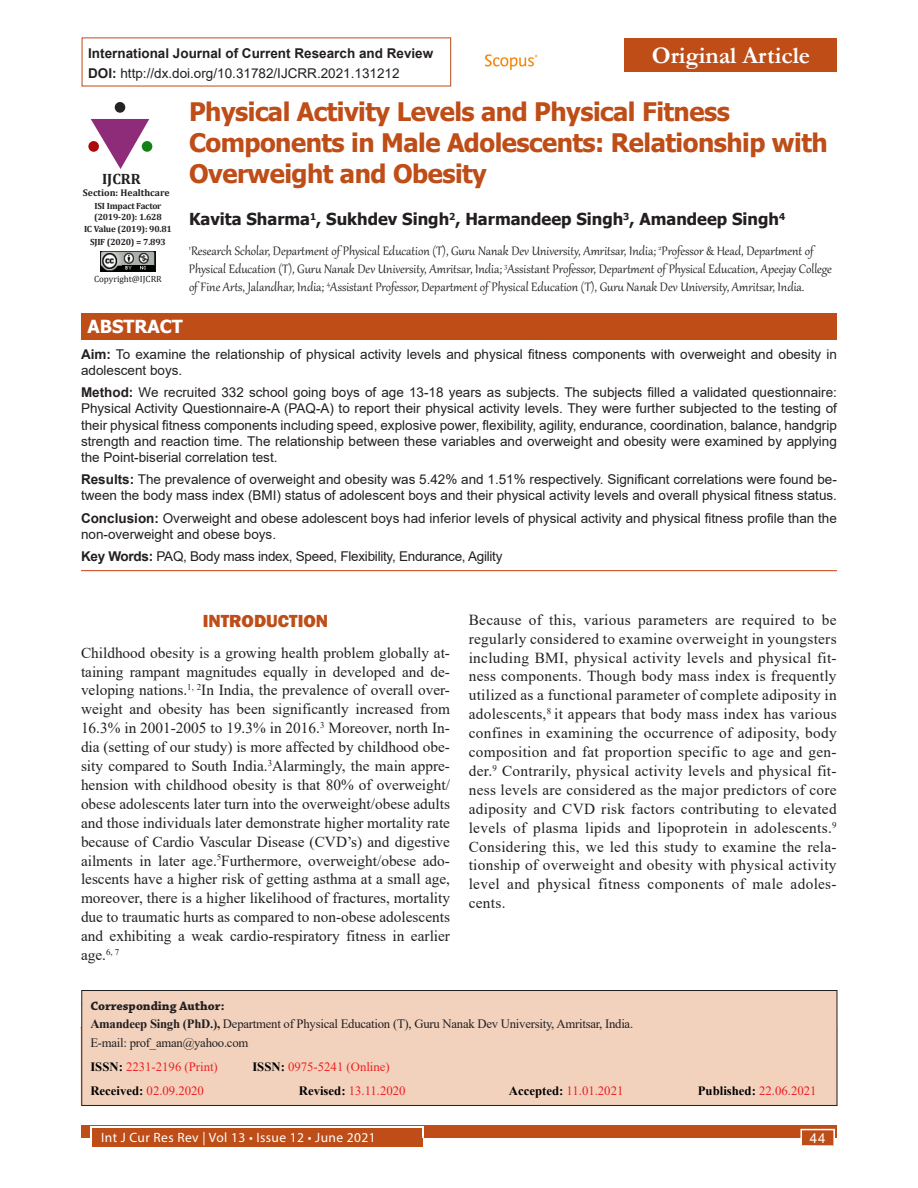
<style>
.page{position:relative;width:918px;height:1188px;background:#fff}
.page>*{position:absolute;margin:0;border:0;box-sizing:border-box;transform-origin:0 0}
.Article_title{font:700 25.5px/30.6px "Tahoma";letter-spacing:-.02em;color:#be4d18}
.Articles{font:700 24px "Garamond";color:#fff}
.Head_1{font:800 18px "Franklin Gothic";color:#be4d18}
.t1{font:700 18px "Tahoma";color:#fff}
.Author_name{font:700 16.5px "Tahoma";color:#231f20}
.Text_copy{font:15.3px/18.9px "Times New Roman";letter-spacing:.01em;color:#231f20;text-align:justify}
.Author_affiliation{font:15px/18px "Gabriola";color:#231f20}
.t2{font:700 15px "Cambria";color:#231f20}
.Abstract_text{font:13.5px/16.2px "Arial";color:#231f20}
.Keywords{font:13.5px "Arial";letter-spacing:-.02em;color:#231f20}
.t3{font:700 13.5px "Arial";color:#231f20}
.t4{font:13.5px "Myriad Pro";letter-spacing:.03em;color:#fff}
.t5{font:13.5px "Arial";color:#fff}
.Corresponding_text{font:12.75px "Times New Roman";letter-spacing:-.02em;color:#231f20}
.Corresponding_text-2{font:12.75px "Times New Roman";color:#ee1d23}
.Corresponding_text-3{font:12.75px "Times New Roman";color:#ee2123}
.Corresponding_head{font:700 12.75px "Chaparral Pro";color:#231f20}
.Corresponding_text-4{font:700 12.75px "Times New Roman";color:#000}
.t6{font:700 9.75px "Cambria";color:#231f20}
.t7{font:700 9px/10.8px "Cambria";letter-spacing:-.02em;color:#231f20}
.Text{font:9px "Cambria";color:#231f20}
.s1{font-weight:700}
.s2{font-weight:700;color:#000}
.s3{font-weight:400;color:#ee1d23}
</style>
<div class="page">
<div style="left:81px;top:1125px;width:756px;height:13px;background:#be4d18"></div>
<div style="left:92px;top:1128px;width:330px;height:19px;background:#be4d18"></div>
<hr style="left:90px;top:1127px;width:333px;height:1px;background:#fff">
<svg style="left:90px;top:1128px;width:2px;height:10px"></svg>
<svg style="left:422px;top:1127px;width:2px;height:11px"></svg>
<div style="left:800px;top:1129px;width:35px;height:17px;background:#be4d18;border:2px solid #fff"></div>
<div style="left:81px;top:990px;width:756px;height:116px;background:#f2d2bd;border:1px solid #231f20"></div>
<div style="left:625px;top:38px;width:212px;height:34px;background:#be4d18"></div>
<img style="left:485px;top:54px;width:53px;height:16px">
<svg style="left:91px;top:119px;width:58px;height:50px"></svg>
<div style="left:142px;top:141px;width:10px;height:11px;background:#128117;border-radius:50%"></div>
<div style="left:115px;top:102px;width:10px;height:11px;background:#232323;border-radius:50%"></div>
<div style="left:88px;top:141px;width:11px;height:11px;background:#ac0b0b;border-radius:50%"></div>
<img style="left:101px;top:252px;width:54px;height:19px">
<img style="left:123px;top:265px;width:31px;height:5px">
<hr style="left:81px;top:570px;width:756px;height:1px;background:#cd542a">
<div style="left:81px;top:313px;width:756px;height:27px;background:#be4d18"></div>
<p class="t3" style="left:88px;top:43px;width:347px">International Journal of Current Research and Review</p>
<p class="Articles" style="left:652px;top:39px;width:160px">Original Article</p>
<p class="Abstract_text" style="left:88px;top:65px;width:313px"><span class="s1">DOI:</span> http://dx.doi.org/10.31782/IJCRR.2021.131212</p>
<p class="Article_title" style="left:189px;top:98px;width:640px">Physical Activity Levels and Physical Fitness<br>Components in Male Adolescents: Relationship with<br>Overweight and Obesity</p>
<p class="Author_name" style="left:189px;top:207px;width:598px">Kavita Sharma<sup>1</sup>, Sukhdev Singh<sup>2</sup>, Harmandeep Singh<sup>3</sup>, Amandeep Singh<sup>4</sup></p>
<p class="Author_affiliation" style="left:189px;top:241px;width:644px"><sup>1</sup>Research Scholar, Department of Physical Education (T), Guru Nanak Dev University, Amritsar, India; <sup>2</sup>Professor &amp; Head, Department of<br>Physical Education (T), Guru Nanak Dev University, Amritsar, India; <sup>3</sup>Assistant Professor, Department of Physical Education, Apeejay College of Fine Arts, Jalandhar, India; <sup>4</sup>Assistant Professor, Department of Physical Education (T), Guru Nanak Dev University, Amritsar, India.</p>
<p class="t2" style="left:102px;top:168px;width:40px">IJCRR</p>
<p class="t6" style="left:83px;top:186px;width:88px">Section: Healthcare</p>
<p class="t7" style="left:94px;top:200px;width:69px">ISI Impact Factor (2019-20): 1.628</p>
<p class="t7" style="left:84px;top:224px;width:89px">IC Value (2019): 90.81</p>
<p class="t7" style="left:90px;top:236px;width:77px">SJIF (2020) = 7.893</p>
<p class="Text" style="left:94px;top:273px;width:69px">Copyright@IJCRR</p>
<p class="t1" style="left:87px;top:314px;width:97px">ABSTRACT</p>
<p class="Abstract_text" style="left:81px;top:346px;width:757px"><span class="s1">Aim:</span> To examine the relationship of physical activity levels and physical fitness components with overweight and obesity in adolescent boys.</p>
<p class="Abstract_text" style="left:81px;top:384px;width:757px;text-align:justify"><span class="s1">Method:</span> We recruited 332 school going boys of age 13-18 years as subjects. The subjects filled a validated questionnaire:<br>Physical Activity Questionnaire-A (PAQ-A) to report their physical activity levels. They were further subjected to the testing of their physical fitness components including speed, explosive power, flexibility, agility, endurance, coordination, balance, handgrip strength and reaction time. The relationship between these variables and overweight and obesity were examined by applying the Point-biserial correlation test.</p>
<p class="Abstract_text" style="left:81px;top:471px;width:758px"><span class="s1">Results:</span> The prevalence of overweight and obesity was 5.42% and 1.51% respectively. Significant correlations were found be&shy;tween the body mass index (BMI) status of adolescent boys and their physical activity levels and overall physical fitness status.</p>
<p class="Abstract_text" style="left:81px;top:510px;width:757px"><span class="s1">Conclusion:</span> Overweight and obese adolescent boys had inferior levels of physical activity and physical fitness profile than the non-overweight and obese boys.</p>
<p class="Keywords" style="left:81px;top:547px;width:423px"><span class="s1">Key Words:</span> PAQ, Body mass index, Speed, Flexibility, Endurance, Agility</p>
<p class="Head_1" style="left:203px;top:609px;width:127px">INTRODUCTION</p>
<p class="Text_copy" style="left:81px;top:643px;width:371px">Childhood obesity is a growing health problem globally at&shy;taining rampant magnitudes equally in developed and de&shy;veloping nations.<sup>1,</sup> <sup>2</sup>In India, the prevalence of overall over&shy;weight and obesity has been significantly increased from 16.3% in 2001-2005 to 19.3% in 2016.<sup>3</sup> Moreover, north In&shy;dia (setting of our study) is more affected by childhood obe&shy;sity compared to South India.<sup>3</sup>Alarmingly, the main appre&shy;hension with childhood obesity is that 80% of overweight/ obese adolescents later turn into the overweight/obese adults and those individuals later demonstrate higher mortality rate because of Cardio Vascular Disease (CVD’s) and digestive ailments in later age.<sup>5</sup>Furthermore, overweight/obese ado&shy;lescents have a higher risk of getting asthma at a small age, moreover, there is a higher likelihood of fractures, mortality due to traumatic hurts as compared to non-obese adolescents and exhibiting a weak cardio-respiratory fitness in earlier age.<sup>6,</sup> <sup>7</sup></p>
<p class="Text_copy" style="left:469px;top:610px;width:369px">Because of this, various parameters are required to be regularly considered to examine overweight in youngsters including BMI, physical activity levels and physical fit&shy;ness components. Though body mass index is frequently utilized as a functional parameter of complete adiposity in adolescents,<sup>8</sup> it appears that body mass index has various confines in examining the occurrence of adiposity, body composition and fat proportion specific to age and gen&shy;der.<sup>9</sup> Contrarily, physical activity levels and physical fit&shy;ness levels are considered as the major predictors of core adiposity and CVD risk factors contributing to elevated levels of plasma lipids and lipoprotein in adolescents.<sup>9<br></sup>Considering this, we led this study to examine the rela&shy;tionship of overweight and obesity with physical activity level and physical fitness components of male adoles&shy;cents.</p>
<p class="Corresponding_head" style="left:90px;top:998px;width:136px">Corresponding Author:</p>
<p class="Corresponding_text" style="left:90px;top:1015px;width:544px"><span class="s1">Amandeep Singh (PhD.),</span> Department of Physical Education (T), Guru Nanak Dev University, Amritsar, India.</p>
<p class="Corresponding_text" style="left:90px;top:1033px;width:160px">E-mail: prof_aman@yahoo.com</p>
<p class="Corresponding_text-3" style="left:90px;top:1058px;width:129px"><span class="s2">ISSN:</span> 2231-2196 (Print)</p>
<p class="Corresponding_text-3" style="left:252px;top:1058px;width:139px"><span class="s2">ISSN:</span> 0975-5241 (Online)</p>
<p class="Corresponding_text-2" style="left:90px;top:1082px;width:115px"><span class="s2">Received:</span> 02.09.2020</p>
<p class="Corresponding_text-2" style="left:299px;top:1082px;width:108px"><span class="s2">Revised:</span> 13.11.2020</p>
<p class="Corresponding_text-2" style="left:509px;top:1082px;width:116px"><span class="s2">Accepted:</span> 11.01.2021</p>
<p class="Corresponding_text-4" style="left:698px;top:1082px;width:120px">Published: <span class="s3">22.06.2021</span></p>
<p class="t4" style="left:101px;top:1129px;width:276px">Int J Cur Res Rev | Vol 13 • Issue 12 • June 2021</p>
<p class="t5" style="left:810px;top:1129px;width:17px">44</p>
</div>
